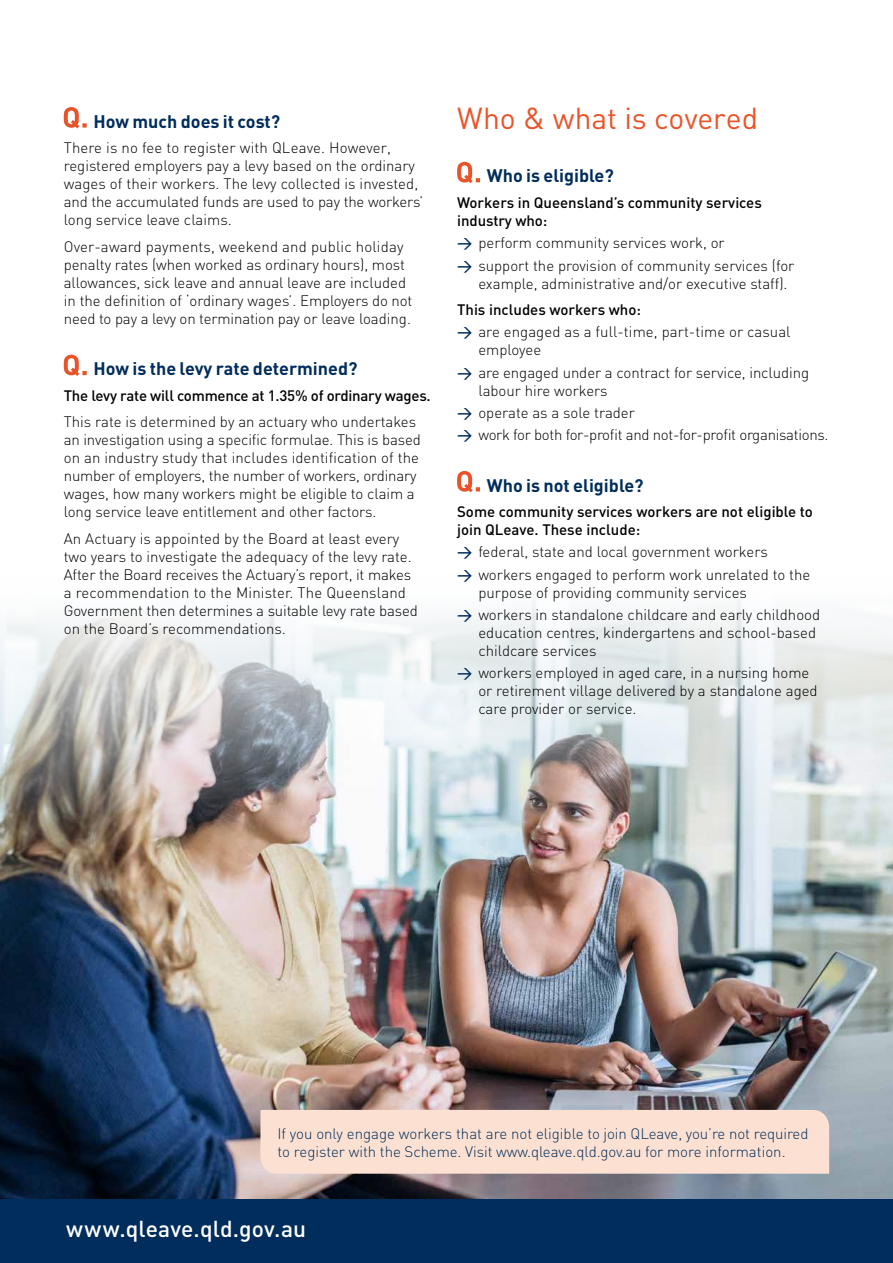
<style>
.page{position:relative;width:893px;height:1263px;background:#fff}
.page>*{position:absolute;margin:0;border:0;box-sizing:border-box;transform-origin:0 0}
.t1{font:30px "DIN";letter-spacing:-.005em;color:#ea5329}
.t2{font:500 22.8px "DIN";letter-spacing:.005em;color:#fff}
.t3{font:700 18px "DIN";color:#002d5b}
.t4{font:300 15px/18px "DIN";color:#000}
.t5{font:500 15px/18px "DIN";color:#000}
.t6{font:300 15px/18px "DIN";letter-spacing:-.005em;color:#002d5b}
.t7{font:300 15px/22.2px "DIN";letter-spacing:-.02em;color:#000}
.s1{font-weight:500;color:#002d5b}
.s2{font-weight:500}
</style>
<div class="page">
<img style="left:0;top:599px;width:893px;height:600px">
<div style="left:0;top:1199px;width:893px;height:64px;background:#002d5b"></div>
<svg style="left:64px;top:107px;width:23px;height:21px"></svg>
<svg style="left:457px;top:471px;width:23px;height:21px"></svg>
<svg style="left:457px;top:162px;width:23px;height:21px"></svg>
<svg style="left:64px;top:355px;width:23px;height:21px"></svg>
<div style="left:260px;top:1110px;width:569px;height:64px;background:#fce1d2"></div>
<p class="t3" style="left:94px;top:109px;width:188px">How much does it cost?</p>
<p class="t4" style="left:64px;top:139px;width:361px">There is no fee to register with QLeave. However, registered employers pay a levy based on the ordinary wages of their workers. The levy collected is invested, and the accumulated funds are used to pay the workers’ long service leave claims.</p>
<p class="t4" style="left:64px;top:237px;width:350px">Over-award payments, weekend and public holiday penalty rates (when worked as ordinary hours), most allowances, sick leave and annual leave are included in the definition of ‘ordinary wages’. Employers do not need to pay a levy on termination pay or leave loading.</p>
<p class="t3" style="left:94px;top:357px;width:266px">How is the levy rate determined?</p>
<p class="t5" style="left:64px;top:386px;width:368px">The levy rate will commence at 1.35% of ordinary wages.</p>
<p class="t4" style="left:64px;top:413px;width:358px">This rate is determined by an actuary who undertakes an investigation using a specific formulae. This is based on an industry study that includes identification of the number of employers, the number of workers, ordinary wages, how many workers might be eligible to claim a long service leave entitlement and other factors.</p>
<p class="t4" style="left:64px;top:529px;width:356px">An Actuary is appointed by the Board at least every two years to investigate the adequacy of the levy rate.<br>After the Board receives the Actuary’s report, it makes a recommendation to the Minister. The Queensland Government then determines a suitable levy rate based on the Board’s recommendations.</p>
<h1 class="t1" style="left:457px;top:101px;width:302px">Who &amp; what is covered</h1>
<p class="t3" style="left:487px;top:164px;width:129px">Who is eligible?</p>
<p class="t5" style="left:457px;top:193px;width:306px">Workers in Queensland’s community services industry who:</p>
<p class="t4" style="left:457px;top:232px;width:339px;line-height:22.2px"><span class="s1">&gt;</span> perform community services work, or<br><span class="s1">&gt;</span> support the provision of community services (for</p>
<p class="t4" style="left:478px;top:274px;width:311px">example, administrative and/or executive staff).</p>
<p class="t4" style="left:457px;top:298px;width:335px;line-height:22.2px"><span class="s2">This includes workers who:<br></span><span class="s1">&gt;</span> are engaged as a full-time, part-time or casual</p>
<p class="t4" style="left:457px;top:339px;width:354px;line-height:22.2px;text-indent:21px">employee<br><span class="s1">&gt;</span> are engaged under a contract for service, including</p>
<p class="t7" style="left:457px;top:379px;width:373px;text-indent:21px">labour hire workers<br><span class="s1">&gt;</span> operate as a sole trader<br><span class="s1">&gt;</span> work for both for-profit and not-for-profit organisations.</p>
<p class="t3" style="left:487px;top:473px;width:158px">Who is not eligible?</p>
<p class="t5" style="left:457px;top:502px;width:357px">Some community services workers are not eligible to join QLeave. These include:</p>
<p class="t4" style="left:457px;top:541px;width:355px;line-height:22.2px"><span class="s1">&gt;</span> federal, state and local government workers<br><span class="s1">&gt;</span> workers engaged to perform work unrelated to the</p>
<p class="t4" style="left:457px;top:581px;width:365px;line-height:22.2px;text-indent:21px">purpose of providing community services<br><span class="s1">&gt;</span> workers in standalone childcare and early childhood</p>
<p class="t4" style="left:478px;top:623px;width:339px">education centres, kindergartens and school-based childcare services</p>
<p class="t4" style="left:478px;top:664px;width:341px;text-indent:-21px"><span class="s1">&gt;</span> workers employed in aged care, in a nursing home or retirement village delivered by a standalone aged care provider or service.</p>
<p class="t6" style="left:277px;top:1124px;width:532px">If you only engage workers that are not eligible to join QLeave, you’re not required to register with the Scheme. Visit www.qleave.qld.gov.au for more information.</p>
<h2 class="t2" style="left:66px;top:1215px;width:241px">www.qleave.qld.gov.au</h2>
</div>
